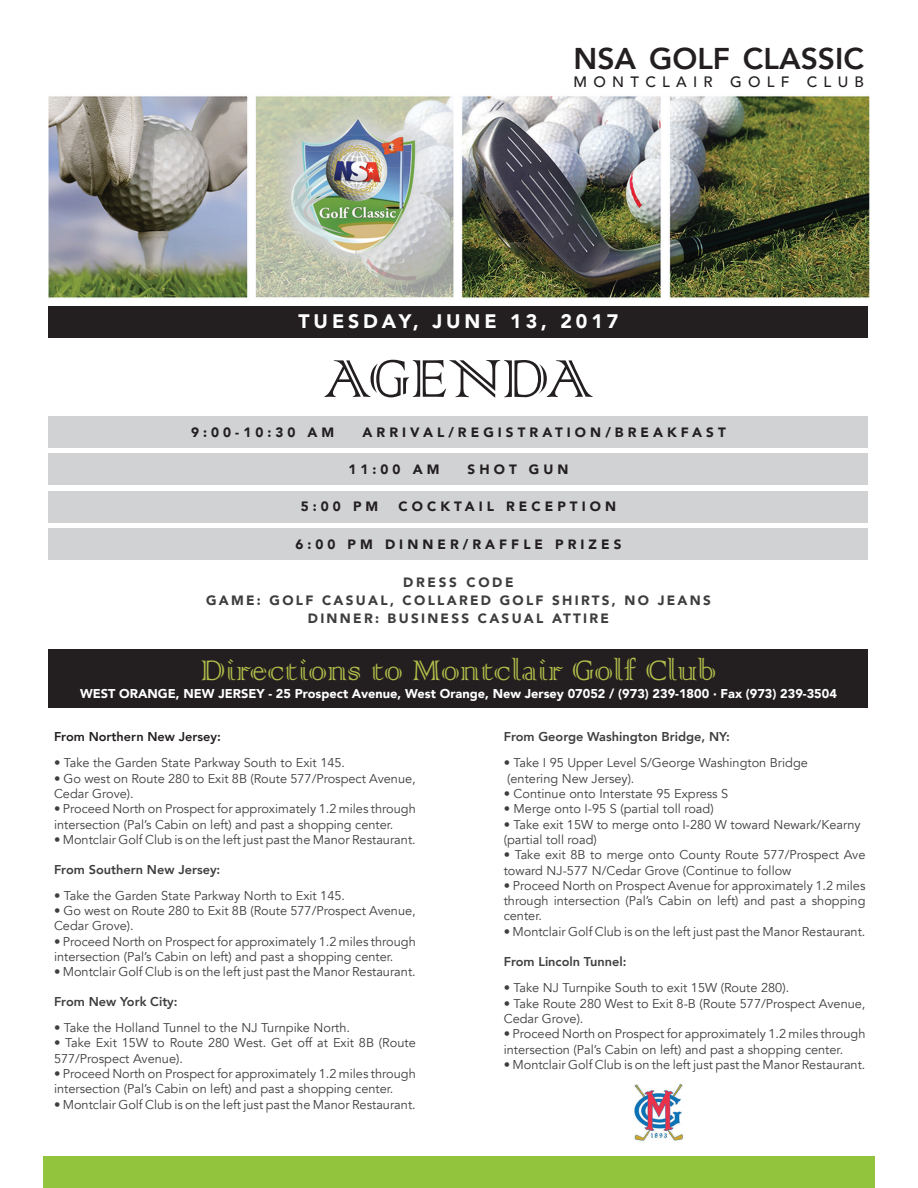
<style>
.page{position:relative;width:918px;height:1188px;background:#fff}
.page>*{position:absolute;margin:0;border:0;box-sizing:border-box;transform-origin:0 0}
.t1{font:70.5px "Colonna";color:#231f20}
.t2{font:37.5px "Colonna";color:#b1be4a}
.t3{font:800 30px "Avenir";color:#231f20}
.t4{font:900 19.5px "Avenir";letter-spacing:.2em;color:#fff}
.t5{font:500 15px "Avenir";letter-spacing:.42em;color:#231f20}
.t6{font:900 13.5px "Avenir";letter-spacing:.3em;color:#231f20}
.t7{font:900 13.5px/18px "Avenir";letter-spacing:.17em;color:#3e3e3f;text-align:center}
.t8{font:12.75px/15.3px "Avenir";color:#3e3e3f}
.t9{font:900 12.75px "Avenir";color:#fff}
.t10{font:800 12.75px "Avenir";color:#3e3e3f}
.t11{font:800 12.75px "Avenir";color:#231f20}
</style>
<div class="page">
<div style="left:49px;top:307px;width:819px;height:31px;background:#231f20"></div>
<div style="left:49px;top:649px;width:819px;height:58px;background:#231f20"></div>
<div style="left:49px;top:416px;width:819px;height:31px;background:#d1d2d4"></div>
<div style="left:49px;top:491px;width:819px;height:31px;background:#d1d2d4"></div>
<div style="left:49px;top:454px;width:819px;height:31px;background:#d1d2d4"></div>
<div style="left:49px;top:529px;width:819px;height:31px;background:#d1d2d4"></div>
<img style="left:634px;top:1084px;width:49px;height:57px">
<div style="left:43px;top:1156px;width:831px;height:32px;background:#92c43d"></div>
<img style="left:48px;top:96px;width:822px;height:202px">
<h3 class="t3" style="left:574px;top:35px;width:292px">NSA GOLF CLASSIC</h3>
<p class="t5" style="left:574px;top:68px;width:292px">MONTCLAIR GOLF CLUB</p>
<h3 class="t4" style="left:299px;top:305px;width:321px">TUESDAY, JUNE 13, 2017</h3>
<h1 class="t1" style="left:323px;top:344px;width:271px">AGENDA</h1>
<p class="t6" style="left:191px;top:421px;width:145px">9:00-10:30 AM</p>
<p class="t6" style="left:363px;top:421px;width:365px">ARRIVAL/REGISTRATION/BREAKFAST</p>
<p class="t6" style="left:348px;top:457px;width:93px">11:00 AM</p>
<p class="t6" style="left:468px;top:457px;width:102px">SHOT GUN</p>
<p class="t6" style="left:301px;top:495px;width:79px">5:00 PM</p>
<p class="t6" style="left:399px;top:495px;width:219px">COCKTAIL RECEPTION</p>
<p class="t6" style="left:295px;top:533px;width:328px">6:00 PM DINNER/RAFFLE PRIZES</p>
<p class="t7" style="left:206px;top:573px;width:506px">DRESS CODE<br>GAME: GOLF CASUAL, COLLARED GOLF SHIRTS, NO JEANS<br>DINNER: BUSINESS CASUAL ATTIRE</p>
<h2 class="t2" style="left:200px;top:652px;width:517px">Directions to Montclair Golf Club</h2>
<p class="t9" style="left:80px;top:683px;width:758px">WEST ORANGE, NEW JERSEY - 25 Prospect Avenue, West Orange, New Jersey 07052 / (973) 239-1800 · Fax (973) 239-3504</p>
<p class="t11" style="left:54px;top:727px;width:168px">From Northern New Jersey:</p>
<p class="t8" style="left:54px;top:756px;width:293px">• Take the Garden State Parkway South to Exit 145.</p>
<p class="t8" style="left:54px;top:771px;width:363px">• Go west on Route 280 to Exit 8B (Route 577/Prospect Avenue,<br>Cedar Grove).</p>
<p class="t8" style="left:54px;top:802px;width:363px">• Proceed North on Prospect for approximately 1.2 miles through intersection (Pal’s Cabin on left) and past a shopping center.</p>
<p class="t8" style="left:54px;top:832px;width:363px">• Montclair Golf Club is on the left just past the Manor Restaurant.</p>
<p class="t10" style="left:54px;top:859px;width:168px">From Southern New Jersey:</p>
<p class="t8" style="left:54px;top:888px;width:293px">• Take the Garden State Parkway North to Exit 145.</p>
<p class="t8" style="left:54px;top:903px;width:363px">• Go west on Route 280 to Exit 8B (Route 577/Prospect Avenue,<br>Cedar Grove).</p>
<p class="t8" style="left:54px;top:934px;width:363px">• Proceed North on Prospect for approximately 1.2 miles through intersection (Pal’s Cabin on left) and past a shopping center.</p>
<p class="t8" style="left:54px;top:964px;width:363px">• Montclair Golf Club is on the left just past the Manor Restaurant.</p>
<p class="t10" style="left:54px;top:992px;width:125px">From New York City:</p>
<p class="t8" style="left:54px;top:1020px;width:298px">• Take the Holland Tunnel to the NJ Turnpike North.</p>
<p class="t8" style="left:54px;top:1036px;width:363px">• Take Exit 15W to Route 280 West. Get off at Exit 8B (Route<br>577/Prospect Avenue).</p>
<p class="t8" style="left:54px;top:1066px;width:363px">• Proceed North on Prospect for approximately 1.2 miles through intersection (Pal’s Cabin on left) and past a shopping center.</p>
<p class="t8" style="left:54px;top:1097px;width:363px">• Montclair Golf Club is on the left just past the Manor Restaurant.</p>
<p class="t10" style="left:504px;top:727px;width:228px">From George Washington Bridge, NY:</p>
<p class="t8" style="left:504px;top:756px;width:306px">• Take I 95 Upper Level S/George Washington Bridge (entering New Jersey).</p>
<p class="t8" style="left:504px;top:786px;width:226px">• Continue onto Interstate 95 Express S</p>
<p class="t8" style="left:504px;top:802px;width:211px">• Merge onto I-95 S (partial toll road)</p>
<p class="t8" style="left:504px;top:817px;width:359px">• Take exit 15W to merge onto I-280 W toward Newark/Kearny (partial toll road)</p>
<p class="t8" style="left:504px;top:847px;width:363px">• Take exit 8B to merge onto County Route 577/Prospect Ave toward NJ-577 N/Cedar Grove (Continue to follow</p>
<p class="t8" style="left:504px;top:878px;width:363px;text-align:justify">• Proceed North on Prospect Avenue for approximately 1.2 miles through intersection (Pal’s Cabin on left) and past a shopping center.</p>
<p class="t8" style="left:504px;top:924px;width:363px">• Montclair Golf Club is on the left just past the Manor Restaurant.</p>
<p class="t10" style="left:504px;top:952px;width:124px">From Lincoln Tunnel:</p>
<p class="t8" style="left:504px;top:981px;width:287px">• Take NJ Turnpike South to exit 15W (Route 280).</p>
<p class="t8" style="left:504px;top:996px;width:363px">• Take Route 280 West to Exit 8-B (Route 577/Prospect Avenue,<br>Cedar Grove).</p>
<p class="t8" style="left:504px;top:1027px;width:363px">• Proceed North on Prospect for approximately 1.2 miles through intersection (Pal’s Cabin on left) and past a shopping center.</p>
<p class="t8" style="left:504px;top:1057px;width:363px">• Montclair Golf Club is on the left just past the Manor Restaurant.</p>
</div>
